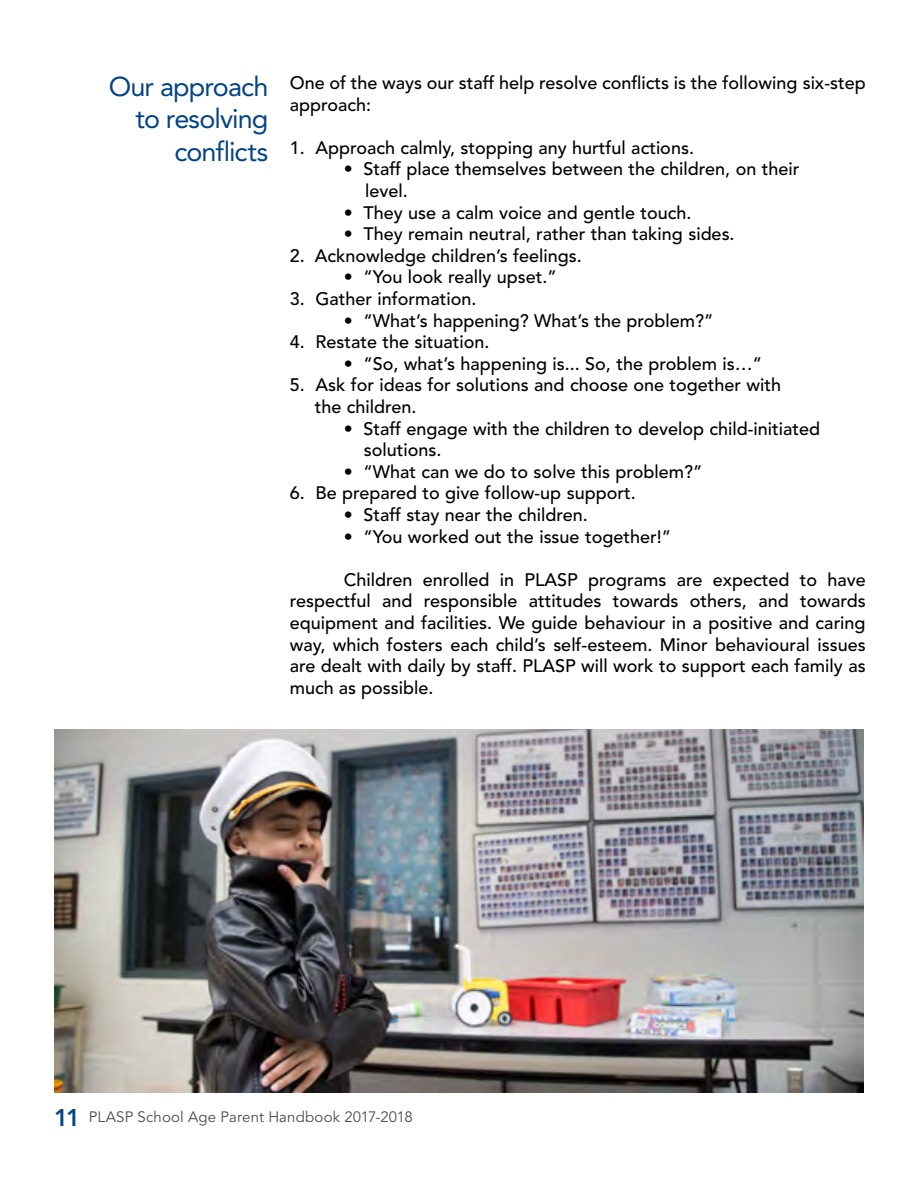
<style>
.page{position:relative;width:918px;height:1188px;background:#fff}
.page>*{position:absolute;margin:0;border:0;box-sizing:border-box;transform-origin:0 0}
.t1{font:27px/32.4px "Avenir LT Std";letter-spacing:-.035em;color:#014386;text-align:right}
.t2{font:500 18px/21.6px "Avenir LT Std";color:#000}
.t3{font:15px "Avenir LT Std";letter-spacing:.01em;color:#4d4d4f}
.s1{font-weight:800;font-size:24px;color:#014386}
</style>
<div class="page">
<img style="left:54px;top:730px;width:810px;height:363px">
<h1 class="t1" style="left:109px;top:70px;width:161px">Our approach to resolving conflicts</h1>
<p class="t2" style="left:290px;top:72px;width:577px">One of the ways our staff help resolve conflicts is the following six-step approach:</p>
<p class="t2" style="left:290px;top:137px;width:406px">1. Approach calmly, stopping any hurtful actions.</p>
<p class="t2" style="left:365px;top:159px;width:436px;text-indent:-21px">• Staff place themselves between the children, on their level.</p>
<p class="t2" style="left:344px;top:202px;width:349px">• They use a calm voice and gentle touch.</p>
<p class="t2" style="left:344px;top:224px;width:392px">• They remain neutral, rather than taking sides.</p>
<p class="t2" style="left:290px;top:245px;width:294px">2. Acknowledge children’s feelings.</p>
<p class="t2" style="left:344px;top:267px;width:215px">• “You look really upset.”</p>
<p class="t2" style="left:290px;top:288px;width:188px">3. Gather information.</p>
<p class="t2" style="left:344px;top:310px;width:371px">• “What’s happening? What’s the problem?”</p>
<p class="t2" style="left:290px;top:332px;width:201px">4. Restate the situation.</p>
<p class="t2" style="left:344px;top:353px;width:420px">• “So, what’s happening is... So, the problem is…”</p>
<p class="t2" style="left:315px;top:375px;width:468px;text-indent:-25px">5. Ask for ideas for solutions and choose one together with the children.</p>
<p class="t2" style="left:364px;top:418px;width:458px;text-indent:-20px">• Staff engage with the children to develop child-initiated solutions.</p>
<p class="t2" style="left:344px;top:461px;width:360px">• “What can we do to solve this problem?”</p>
<p class="t2" style="left:290px;top:483px;width:347px">6. Be prepared to give follow-up support.</p>
<p class="t2" style="left:344px;top:504px;width:246px">• Staff stay near the children.</p>
<p class="t2" style="left:344px;top:526px;width:329px">• “You worked out the issue together!”</p>
<p class="t2" style="left:290px;top:569px;width:578px;text-align:justify;text-indent:54px">Children enrolled in PLASP programs are expected to have respectful and responsible attitudes towards others, and towards equipment and facilities. We guide behaviour in a positive and caring way, which fosters each child’s self-esteem. Minor behavioural issues are dealt with daily by staff. PLASP will work to support each family as much as possible.</p>
<p class="t3" style="left:54px;top:1108px;width:360px"><span class="s1">11</span> PLASP School Age Parent Handbook 2017-2018</p>
</div>
